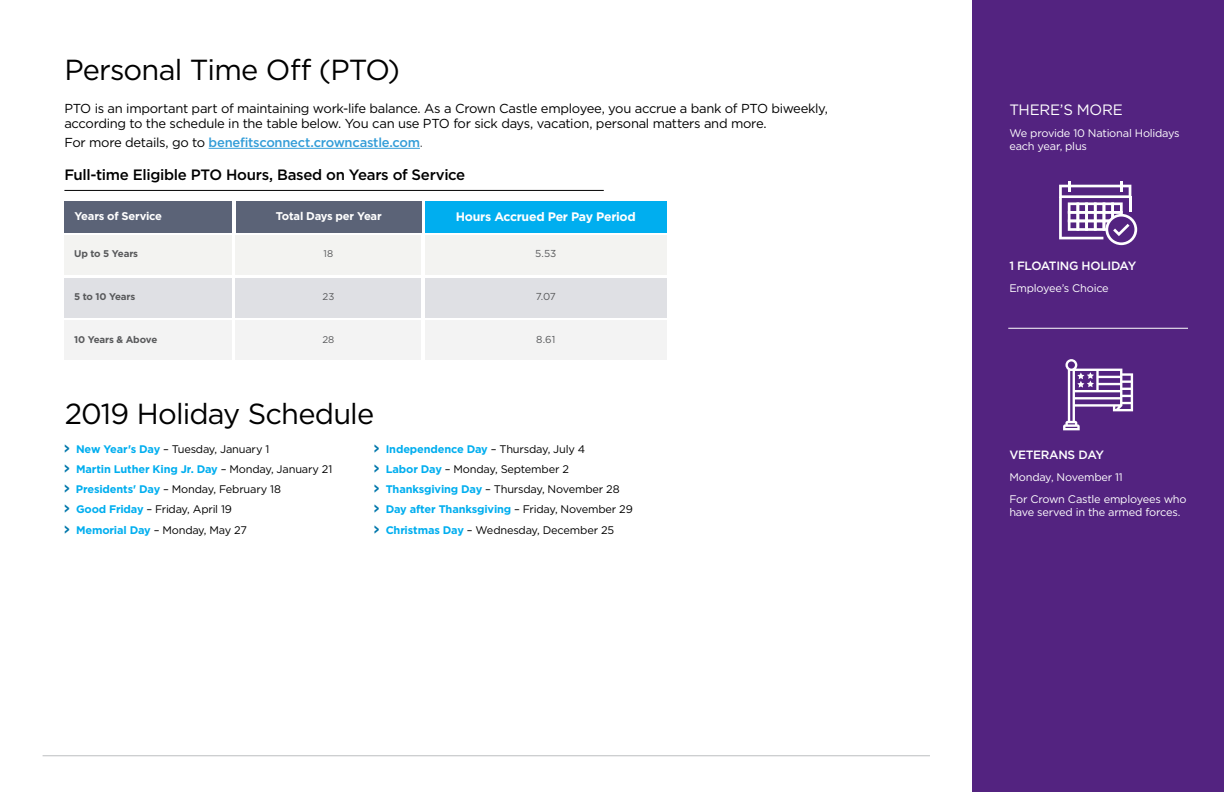
<style>
.page{position:relative;width:1224px;height:792px;background:#fff}
.page>*{position:absolute;margin:0;border:0;box-sizing:border-box;transform-origin:0 0}
.t1{font:29px "Gotham";letter-spacing:-.03em;color:#000}
.t2{font:500 15px "Gotham";letter-spacing:-.02em;color:#000}
.t3{font:15px "Gotham";letter-spacing:-.015em;color:#fff}
.t4{font:13px/15px "Gotham";letter-spacing:-.025em;color:#000}
.t5{font:500 13px "Gotham";letter-spacing:-.02em;color:#339dd8}
.t6{font:700 12.3px "Gotham";letter-spacing:-.025em;color:#fff}
.t7{font:500 12px "Gotham";letter-spacing:-.025em;color:#fff}
.t8{font:700 11.2px "Gotham";letter-spacing:-.025em;color:#fff}
.t9{font:11px/20.1px "Gotham";letter-spacing:-.015em;color:#000}
.t10{font:11px/22px "Gotham";letter-spacing:-.02em;color:#fff}
.t11{font:10.1px "Gotham";color:#58595b}
.t12{font:700 9.7px "Gotham";letter-spacing:-.015em;color:#58595b}
.t13{font:9.7px "Gotham";color:#58595b}
.s1{font-weight:400;color:#000}
.s2{font-weight:400;color:#58595b}
.s3{font-family:"Int";font-weight:700;font-size:13px;color:#0077ab}
.s4{font-weight:700;color:#00aeef}
</style>
<div class="page">
<div style="left:972px;top:0;width:252px;height:792px;background:#532380"></div>
<hr style="left:209px;top:148px;width:211px;height:1px;background:#339dd8">
<div style="left:64px;top:202px;width:168px;height:31px;background:#5b6377"></div>
<div style="left:236px;top:202px;width:185px;height:31px;background:#5b6377"></div>
<div style="left:425px;top:202px;width:242px;height:31px;background:#00aeef"></div>
<div style="left:64px;top:235px;width:168px;height:40px;background:#f3f3f1"></div>
<div style="left:236px;top:235px;width:185px;height:40px;background:#f3f3f1"></div>
<div style="left:425px;top:235px;width:242px;height:40px;background:#f3f3f1"></div>
<div style="left:64px;top:278px;width:168px;height:39px;background:#dfe0e4"></div>
<div style="left:236px;top:278px;width:185px;height:39px;background:#dfe0e4"></div>
<div style="left:425px;top:278px;width:242px;height:39px;background:#dfe0e4"></div>
<div style="left:64px;top:321px;width:168px;height:39px;background:#f3f3f3"></div>
<div style="left:236px;top:321px;width:185px;height:39px;background:#f3f3f3"></div>
<div style="left:425px;top:321px;width:242px;height:39px;background:#f3f3f3"></div>
<hr style="left:64px;top:190px;width:540px;height:1px;background:#000">
<svg style="left:1063px;top:359px;width:70px;height:71px"></svg>
<hr style="left:1008px;top:328px;width:180px;height:1px;background:#fff">
<svg style="left:1059px;top:181px;width:78px;height:64px"></svg>
<hr style="left:43px;top:756px;width:887px;height:1px;background:#bcbec0">
<h1 class="t1" style="left:64px;top:51px;width:337px">Personal Time Off (PTO)</h1>
<p class="t4" style="left:64px;top:100px;width:765px">PTO is an important part of maintaining work-life balance. As a Crown Castle employee, you accrue a bank of PTO biweekly, according to the schedule in the table below. You can use PTO for sick days, vacation, personal matters and more.</p>
<p class="t5" style="left:64px;top:134px;width:360px"><span class="s1">For more details, go to</span> benefitsconnect.crowncastle.com<span class="s2">.</span></p>
<h2 class="t2" style="left:64px;top:165px;width:402px">Full-time Eligible PTO Hours, Based on Years of Service</h2>
<p class="t8" style="left:74px;top:209px;width:89px">Years of Service</p>
<p class="t8" style="left:276px;top:209px;width:107px">Total Days per Year</p>
<p class="t6" style="left:456px;top:209px;width:181px">Hours Accrued Per Pay Period</p>
<p class="t12" style="left:74px;top:247px;width:66px">Up to 5 Years</p>
<p class="t13" style="left:324px;top:247px;width:11px">18</p>
<p class="t11" style="left:535px;top:247px;width:23px">5.53</p>
<p class="t12" style="left:74px;top:290px;width:63px">5 to 10 Years</p>
<p class="t13" style="left:323px;top:290px;width:13px">23</p>
<p class="t11" style="left:536px;top:290px;width:22px">7.07</p>
<p class="t12" style="left:74px;top:333px;width:85px">10 Years &amp; Above</p>
<p class="t13" style="left:323px;top:333px;width:13px">28</p>
<p class="t11" style="left:536px;top:333px;width:21px">8.61</p>
<h1 class="t1" style="left:65px;top:395px;width:311px">2019 Holiday Schedule</h1>
<p class="t9" style="left:64px;top:439px;width:270px"><span class="s3">&gt;</span> <span class="s4">New Year's Day</span> – Tuesday, January 1<br><span class="s3">&gt;</span> <span class="s4">Martin Luther King Jr. Day</span> – Monday, January 21 <span class="s3">&gt;</span> <span class="s4">Presidents' Day</span> – Monday, February 18<br><span class="s3">&gt;</span> <span class="s4">Good Friday</span> – Friday, April 19<br><span class="s3">&gt;</span> <span class="s4">Memorial Day</span> – Monday, May 27</p>
<p class="t9" style="left:374px;top:439px;width:260px"><span class="s3">&gt;</span> <span class="s4">Independence Day</span> – Thursday, July 4<br><span class="s3">&gt;</span> <span class="s4">Labor Day</span> – Monday, September 2<br><span class="s3">&gt;</span> <span class="s4">Thanksgiving Day</span> – Thursday, November 28<br><span class="s3">&gt;</span> <span class="s4">Day after Thanksgiving</span> – Friday, November 29 <span class="s3">&gt;</span> <span class="s4">Christmas Day</span> – Wednesday, December 25</p>
<h2 class="t3" style="left:1009px;top:100px;width:115px">THERE’S MORE</h2>
<p class="t10" style="left:1009px;top:126px;width:172px;line-height:13px">We provide 10 National Holidays each year, plus</p>
<p class="t7" style="left:1009px;top:258px;width:128px">1 FLOATING HOLIDAY</p>
<p class="t10" style="left:1009px;top:277px;width:101px">Employee’s Choice</p>
<p class="t7" style="left:1009px;top:447px;width:96px">VETERANS DAY</p>
<p class="t10" style="left:1009px;top:466px;width:179px">Monday, November 11<br>For Crown Castle employees who</p>
<p class="t10" style="left:1009px;top:501px;width:173px">have served in the armed forces.</p>
</div>
